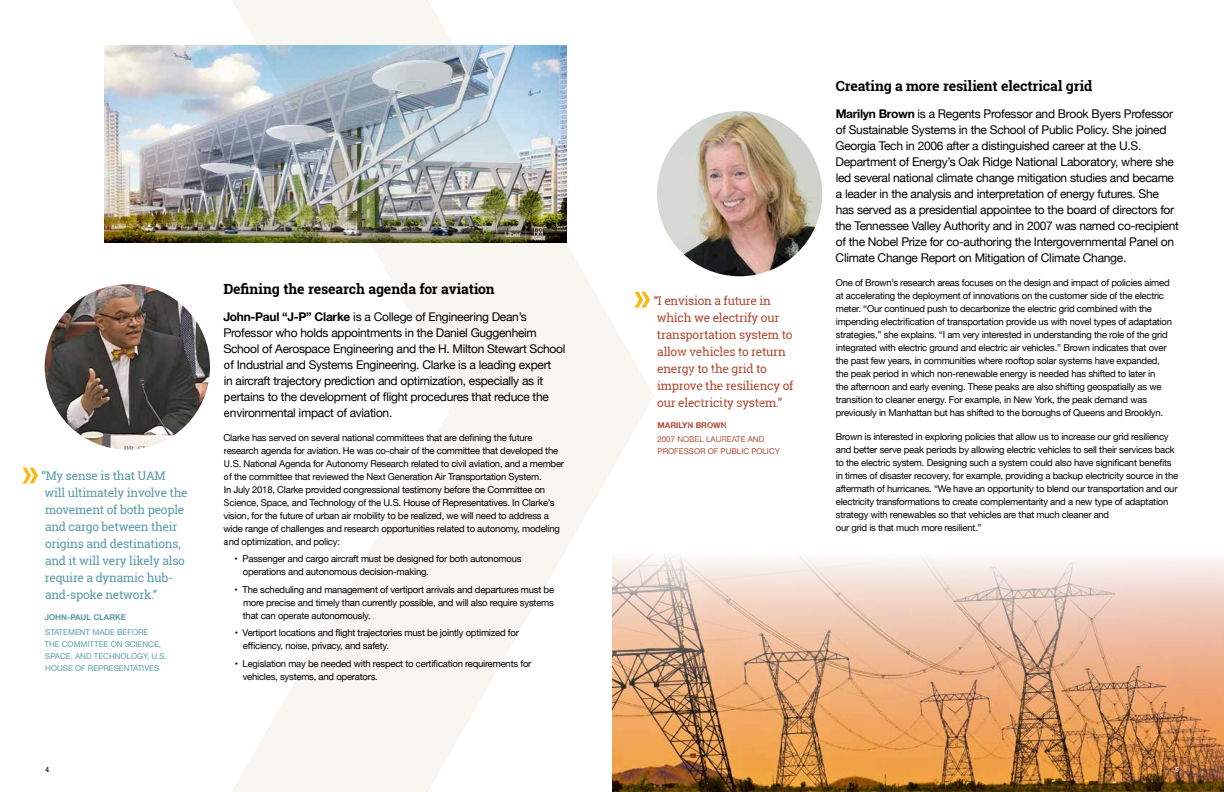
<style>
.page{position:relative;width:1224px;height:792px;background:#fff}
.page>*{position:absolute;margin:0;border:0;box-sizing:border-box;transform-origin:0 0}
.t1{font:700 14px "Roboto Slab";letter-spacing:-.01em;color:#000}
.t2{font:12px/16px "Helvetica Neue";letter-spacing:-.025em;color:#000}
.t3{font:12px/17px "Roboto Slab";letter-spacing:-.02em;color:#5a9ba5}
.t4{font:12px/17px "Roboto Slab";letter-spacing:-.02em;color:#ae4832}
.t5{font:9.5px/13px "Helvetica Neue";letter-spacing:-.025em;color:#000}
.t6{font:8px/12px "Helvetica Neue";letter-spacing:-.005em;color:#5a9ba5}
.t7{font:8px/12px "Helvetica Neue";letter-spacing:-.005em;color:#ae4832}
.t8{font:700 8px "Helvetica Neue";letter-spacing:-.005em;color:#5a9ba5}
.t9{font:700 8px "Helvetica Neue";letter-spacing:-.005em;color:#ae4832}
.t10{font:7px "Roboto Slab";color:#000}
.t11{font:7px "Roboto Slab";color:#fff}
.s1{font-weight:700}
</style>
<div class="page">
<img style="left:654px;top:556px;width:570px;height:236px">
<img style="left:104px;top:45px;width:123px;height:198px">
<img style="left:45px;top:284px;width:165px;height:166px;border-radius:83px">
<img style="left:657px;top:111px;width:165px;height:165px;border-radius:83px">
<svg style="left:227px;top:0;width:427px;height:792px"></svg>
<svg style="left:635px;top:292px;width:15px;height:16px"></svg>
<svg style="left:23px;top:468px;width:15px;height:16px"></svg>
<p class="t3" style="left:42px;top:467px;width:148px">“My sense is that UAM will ultimately involve the movement of both people and cargo between their origins and destinations, and it will very likely also require a dynamic hub&shy;and-spoke network.”</p>
<p class="t8" style="left:45px;top:611px;width:83px">JOHN-PAUL CLARKE</p>
<p class="t6" style="left:44px;top:626px;width:124px">STATEMENT MADE BEFORE<br>THE COMMITTEE ON SCIENCE,<br>SPACE, AND TECHNOLOGY, U.S.<br>HOUSE OF REPRESENTATIVES</p>
<h1 class="t1" style="left:223px;top:279px;width:273px">Defining the research agenda for aviation</h1>
<p class="t2" style="left:223px;top:309px;width:344px"><span class="s1">John-Paul “J-P” Clarke</span> is a College of Engineering Dean’s Professor who holds appointments in the Daniel Guggenheim School of Aerospace Engineering and the H. Milton Stewart School of Industrial and Systems Engineering. Clarke is a leading expert<br>in aircraft trajectory prediction and optimization, especially as it pertains to the development of flight procedures that reduce the environmental impact of aviation.</p>
<p class="t5" style="left:224px;top:431px;width:342px">Clarke has served on several national committees that are defining the future research agenda for aviation. He was co-chair of the committee that developed the U.S. National Agenda for Autonomy Research related to civil aviation, and a member of the committee that reviewed the Next Generation Air Transportation System.<br>In July 2018, Clarke provided congressional testimony before the Committee on Science, Space, and Technology of the U.S. House of Representatives. In Clarke’s vision, for the future of urban air mobility to be realized, we will need to address a wide range of challenges and research opportunities related to autonomy, modeling and optimization, and policy:</p>
<p class="t5" style="left:243px;top:553px;width:280px;text-indent:-8px">• Passenger and cargo aircraft must be designed for both autonomous operations and autonomous decision-making.</p>
<p class="t5" style="left:243px;top:583px;width:313px;text-align:justify;text-indent:-8px">• The scheduling and management of vertiport arrivals and departures must be more precise and timely than currently possible, and will also require systems that can operate autonomously.</p>
<p class="t5" style="left:243px;top:627px;width:277px;text-indent:-8px">• Vertiport locations and flight trajectories must be jointly optimized for efficiency, noise, privacy, and safety.</p>
<p class="t5" style="left:243px;top:657px;width:290px;text-indent:-8px">• Legislation may be needed with respect to certification requirements for vehicles, systems, and operators.</p>
<p class="t4" style="left:654px;top:292px;width:141px">“I envision a future in which we electrify our transportation system to allow vehicles to return energy to the grid to improve the resiliency of our electricity system.”</p>
<p class="t9" style="left:658px;top:419px;width:71px">MARILYN BROWN</p>
<p class="t7" style="left:657px;top:434px;width:124px">2007 NOBEL LAUREATE AND<br>PROFESSOR OF PUBLIC POLICY</p>
<h1 class="t1" style="left:836px;top:76px;width:258px">Creating a more resilient electrical grid</h1>
<p class="t2" style="left:835px;top:107px;width:345px"><span class="s1">Marilyn Brown</span> is a Regents Professor and Brook Byers Professor of Sustainable Systems in the School of Public Policy. She joined Georgia Tech in 2006 after a distinguished career at the U.S.<br>Department of Energy’s Oak Ridge National Laboratory, where she led several national climate change mitigation studies and became a leader in the analysis and interpretation of energy futures. She has served as a presidential appointee to the board of directors for the Tennessee Valley Authority and in 2007 was named co-recipient of the Nobel Prize for co-authoring the Intergovernmental Panel on Climate Change Report on Mitigation of Climate Change.</p>
<p class="t5" style="left:836px;top:277px;width:338px">One of Brown’s research areas focuses on the design and impact of policies aimed at accelerating the deployment of innovations on the customer side of the electric meter. “Our continued push to decarbonize the electric grid combined with the impending electrification of transportation provide us with novel types of adaptation strategies,” she explains. “I am very interested in understanding the role of the grid integrated with electric ground and electric air vehicles.” Brown indicates that over the past few years, in communities where rooftop solar systems have expanded, the peak period in which non-renewable energy is needed has shifted to later in<br>the afternoon and early evening. These peaks are also shifting geospatially as we transition to cleaner energy. For example, in New York, the peak demand was previously in Manhattan but has shifted to the boroughs of Queens and Brooklyn.</p>
<p class="t5" style="left:836px;top:431px;width:344px">Brown is interested in exploring policies that allow us to increase our grid resiliency and better serve peak periods by allowing electric vehicles to sell their services back to the electric system. Designing such a system could also have significant benefits in times of disaster recovery, for example, providing a backup electricity source in the aftermath of hurricanes. “We have an opportunity to blend our transportation and our electricity transformations to create complementarity and a new type of adaptation strategy with renewables so that vehicles are that much cleaner and<br>our grid is that much more resilient.”</p>
<p class="t10" style="left:45px;top:765px;width:6px">4</p>
<p class="t11" style="left:1175px;top:765px;width:5px">5</p>
</div>
